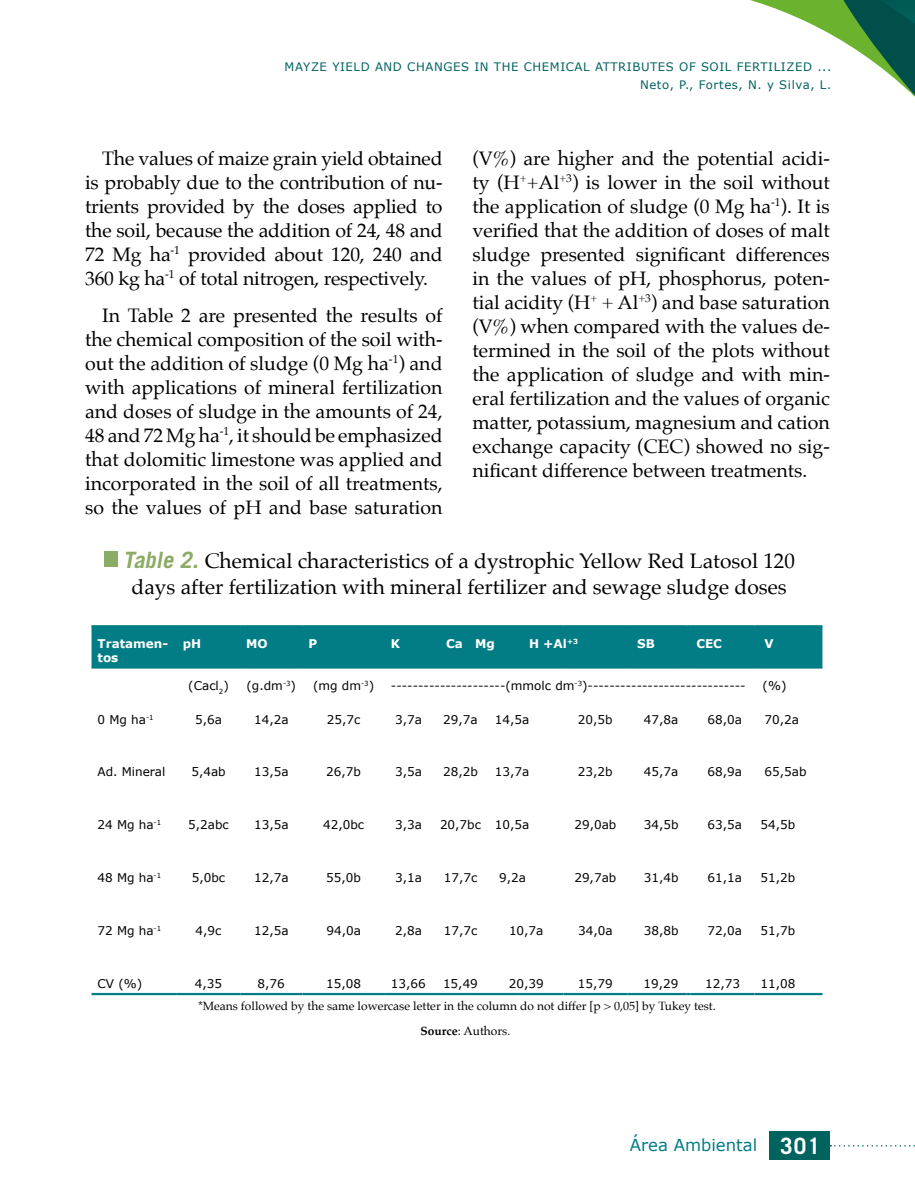
<style>
.page{position:relative;width:915px;height:1191px;background:#fff}
.page>*{position:absolute;margin:0;border:0;box-sizing:border-box;transform-origin:0 0}
.t1{font:21px/25.5px "Palatino";color:#000;text-align:center}
.t2{font:19.5px/24px "Palatino";color:#000;text-align:justify}
.t3{font:16.5px "Verdana";color:#027d85}
.t4{font:12px "Verdana";color:#000}
.t5{font:12px/25.2px "Palatino";color:#000}
.t6{font:700 12px/13.8px "Verdana";color:#fff}
.t7{font:11.7px/18.5px "Verdana";letter-spacing:.05em;color:#00635e;text-align:right}
.s1{font-family:"Trade Gothic LT Std";font-weight:700;font-style:italic;font-size:22.5px;color:#8cac65}
.s2{font-weight:700}
.s3{font-family:"Trade Gothic LT Std";font-weight:700;font-size:22.5px;color:#fff}
</style>
<div class="page">
<svg style="left:750px;top:0;width:164px;height:96px"></svg>
<img style="left:830px;top:0;width:84px;height:39px">
<svg style="left:830px;top:1145px;width:85px;height:1px"></svg>
<div style="left:769px;top:1131px;width:60px;height:28px;background:#00635e"></div>
<div style="left:91px;top:625px;width:731px;height:43px;background:#037d85"></div>
<hr style="left:690px;top:667px;width:64px;height:1px;background:#037d85">
<hr style="left:754px;top:667px;width:68px;height:1px;background:#037d85">
<hr style="left:91px;top:993px;width:86px;height:2px;background:#037d85">
<hr style="left:177px;top:993px;width:63px;height:2px;background:#037d85">
<hr style="left:240px;top:993px;width:62px;height:2px;background:#037d85">
<hr style="left:302px;top:993px;width:83px;height:2px;background:#037d85">
<hr style="left:385px;top:993px;width:47px;height:2px;background:#037d85">
<hr style="left:432px;top:993px;width:37px;height:2px;background:#037d85">
<hr style="left:469px;top:993px;width:20px;height:2px;background:#037d85">
<hr style="left:489px;top:993px;width:29px;height:2px;background:#037d85">
<hr style="left:518px;top:993px;width:45px;height:2px;background:#037d85">
<hr style="left:563px;top:993px;width:64px;height:2px;background:#037d85">
<hr style="left:627px;top:993px;width:59px;height:2px;background:#037d85">
<hr style="left:690px;top:993px;width:64px;height:2px;background:#037d85">
<hr style="left:754px;top:993px;width:68px;height:2px;background:#037d85">
<div style="left:105px;top:551px;width:13px;height:15px;background:#8cac65"></div>
<p class="t7" style="left:284px;top:57px;width:548px">MAYZE YIELD AND CHANGES IN THE CHEMICAL ATTRIBUTES OF SOIL FERTILIZED ...<br>Neto, P., Fortes, N. y Silva, L.</p>
<p class="t2" style="left:85px;top:146px;width:359px;text-indent:17px">The values of maize grain yield obtained is probably due to the contribution of nu&shy;trients provided by the doses applied to the soil, because the addition of 24, 48 and 72 Mg ha<sup>-1</sup> provided about 120, 240 and 360 kg ha<sup>-1</sup> of total nitrogen, respectively.</p>
<p class="t2" style="left:85px;top:303px;width:359px;text-indent:17px">In Table 2 are presented the results of the chemical composition of the soil with&shy;out the addition of sludge (0 Mg ha<sup>-1</sup>) and with applications of mineral fertilization and doses of sludge in the amounts of 24, 48 and 72 Mg ha<sup>-1</sup>, it should be emphasized that dolomitic limestone was applied and incorporated in the soil of all treatments, so the values of pH and base saturation</p>
<p class="t2" style="left:472px;top:146px;width:359px">(V%) are higher and the potential acidi&shy;ty (H<sup>+</sup>+Al<sup>+3</sup>) is lower in the soil without the application of sludge (0 Mg ha<sup>-1</sup>). It is verified that the addition of doses of malt sludge presented significant differences in the values of pH, phosphorus, poten&shy;tial acidity (H<sup>+</sup> + Al<sup>+3</sup>) and base saturation (V%) when compared with the values de&shy;termined in the soil of the plots without the application of sludge and with min&shy;eral fertilization and the values of organic matter, potassium, magnesium and cation exchange capacity (CEC) showed no sig&shy;nificant difference between treatments.</p>
<p class="t1" style="left:123px;top:548px;width:672px"><span class="s1">Table 2.</span> Chemical characteristics of a dystrophic Yellow Red Latosol 120 days after fertilization with mineral fertilizer and sewage sludge doses</p>
<p class="t6" style="left:97px;top:637px;width:72px">Tratamen&shy;tos</p>
<p class="t6" style="left:183px;top:637px;width:20px">pH</p>
<p class="t6" style="left:246px;top:637px;width:23px">MO</p>
<p class="t6" style="left:308px;top:637px;width:10px">P</p>
<p class="t6" style="left:391px;top:637px;width:11px">K</p>
<p class="t6" style="left:446px;top:637px;width:50px">Ca Mg</p>
<p class="t6" style="left:529px;top:637px;width:51px">H +Al<sup>+3</sup></p>
<p class="t6" style="left:637px;top:637px;width:19px">SB</p>
<p class="t6" style="left:696px;top:637px;width:27px">CEC</p>
<p class="t6" style="left:764px;top:637px;width:11px">V</p>
<p class="t4" style="left:188px;top:678px;width:42px">(Cacl<sub>2</sub>)</p>
<p class="t4" style="left:246px;top:678px;width:51px">(g.dm<sup>-3</sup>)</p>
<p class="t4" style="left:313px;top:678px;width:63px">(mg dm<sup>-3</sup>)</p>
<p class="t4" style="left:391px;top:678px;width:356px">---------------------(mmolc dm<sup>-3</sup>)-----------------------------</p>
<p class="t4" style="left:762px;top:678px;width:25px">(%)</p>
<p class="t4" style="left:97px;top:711px;width:58px">0 Mg ha<sup>-1</sup></p>
<p class="t4" style="left:195px;top:711px;width:28px">5,6a</p>
<p class="t4" style="left:254px;top:711px;width:36px">14,2a</p>
<p class="t4" style="left:327px;top:711px;width:35px">25,7c</p>
<p class="t4" style="left:395px;top:711px;width:28px">3,7a</p>
<p class="t4" style="left:443px;top:711px;width:36px">29,7a</p>
<p class="t4" style="left:495px;top:711px;width:36px">14,5a</p>
<p class="t4" style="left:577px;top:711px;width:36px">20,5b</p>
<p class="t4" style="left:643px;top:711px;width:36px">47,8a</p>
<p class="t4" style="left:707px;top:711px;width:36px">68,0a</p>
<p class="t4" style="left:764px;top:711px;width:36px">70,2a</p>
<p class="t4" style="left:97px;top:764px;width:69px">Ad. Mineral</p>
<p class="t4" style="left:191px;top:764px;width:36px">5,4ab</p>
<p class="t4" style="left:254px;top:764px;width:36px">13,5a</p>
<p class="t4" style="left:326px;top:764px;width:36px">26,7b</p>
<p class="t4" style="left:395px;top:764px;width:28px">3,5a</p>
<p class="t4" style="left:443px;top:764px;width:36px">28,2b</p>
<p class="t4" style="left:495px;top:764px;width:36px">13,7a</p>
<p class="t4" style="left:577px;top:764px;width:36px">23,2b</p>
<p class="t4" style="left:643px;top:764px;width:36px">45,7a</p>
<p class="t4" style="left:707px;top:764px;width:36px">68,9a</p>
<p class="t4" style="left:764px;top:764px;width:43px">65,5ab</p>
<p class="t4" style="left:97px;top:817px;width:65px">24 Mg ha<sup>-1</sup></p>
<p class="t4" style="left:188px;top:817px;width:42px">5,2abc</p>
<p class="t4" style="left:254px;top:817px;width:36px">13,5a</p>
<p class="t4" style="left:323px;top:817px;width:42px">42,0bc</p>
<p class="t4" style="left:395px;top:817px;width:28px">3,3a</p>
<p class="t4" style="left:440px;top:817px;width:91px">20,7bc 10,5a</p>
<p class="t4" style="left:574px;top:817px;width:43px">29,0ab</p>
<p class="t4" style="left:643px;top:817px;width:36px">34,5b</p>
<p class="t4" style="left:707px;top:817px;width:36px">63,5a</p>
<p class="t4" style="left:760px;top:817px;width:36px">54,5b</p>
<p class="t4" style="left:97px;top:870px;width:65px">48 Mg ha<sup>-1</sup></p>
<p class="t4" style="left:192px;top:870px;width:35px">5,0bc</p>
<p class="t4" style="left:254px;top:870px;width:36px">12,7a</p>
<p class="t4" style="left:326px;top:870px;width:36px">55,0b</p>
<p class="t4" style="left:395px;top:870px;width:28px">3,1a</p>
<p class="t4" style="left:443px;top:870px;width:35px">17,7c</p>
<p class="t4" style="left:499px;top:870px;width:28px">9,2a</p>
<p class="t4" style="left:574px;top:870px;width:43px">29,7ab</p>
<p class="t4" style="left:643px;top:870px;width:36px">31,4b</p>
<p class="t4" style="left:707px;top:870px;width:36px">61,1a</p>
<p class="t4" style="left:760px;top:870px;width:36px">51,2b</p>
<p class="t4" style="left:97px;top:923px;width:65px">72 Mg ha<sup>-1</sup></p>
<p class="t4" style="left:195px;top:923px;width:27px">4,9c</p>
<p class="t4" style="left:254px;top:923px;width:36px">12,5a</p>
<p class="t4" style="left:326px;top:923px;width:36px">94,0a</p>
<p class="t4" style="left:395px;top:923px;width:28px">2,8a</p>
<p class="t4" style="left:443px;top:923px;width:35px">17,7c</p>
<p class="t4" style="left:509px;top:923px;width:36px">10,7a</p>
<p class="t4" style="left:578px;top:923px;width:36px">34,0a</p>
<p class="t4" style="left:643px;top:923px;width:36px">38,8b</p>
<p class="t4" style="left:707px;top:923px;width:36px">72,0a</p>
<p class="t4" style="left:760px;top:923px;width:36px">51,7b</p>
<p class="t4" style="left:97px;top:976px;width:46px">CV (%)</p>
<p class="t4" style="left:195px;top:976px;width:29px">4,35</p>
<p class="t4" style="left:257px;top:976px;width:29px">8,76</p>
<p class="t4" style="left:326px;top:976px;width:36px">15,08</p>
<p class="t4" style="left:391px;top:976px;width:36px">13,66</p>
<p class="t4" style="left:443px;top:976px;width:36px">15,49</p>
<p class="t4" style="left:508px;top:976px;width:36px">20,39</p>
<p class="t4" style="left:577px;top:976px;width:36px">15,79</p>
<p class="t4" style="left:643px;top:976px;width:36px">19,29</p>
<p class="t4" style="left:705px;top:976px;width:36px">12,73</p>
<p class="t4" style="left:760px;top:976px;width:36px">11,08</p>
<p class="t5" style="left:420px;top:993px;width:296px;text-indent:-222px">*Means followed by the same lowercase letter in the column do not differ [p &gt; 0,05] by Tukey test.<br><span class="s2">Source</span>: Authors.</p>
<p class="t3" style="left:629px;top:1134px;width:192px">Área Ambiental <span class="s3">301</span></p>
</div>
